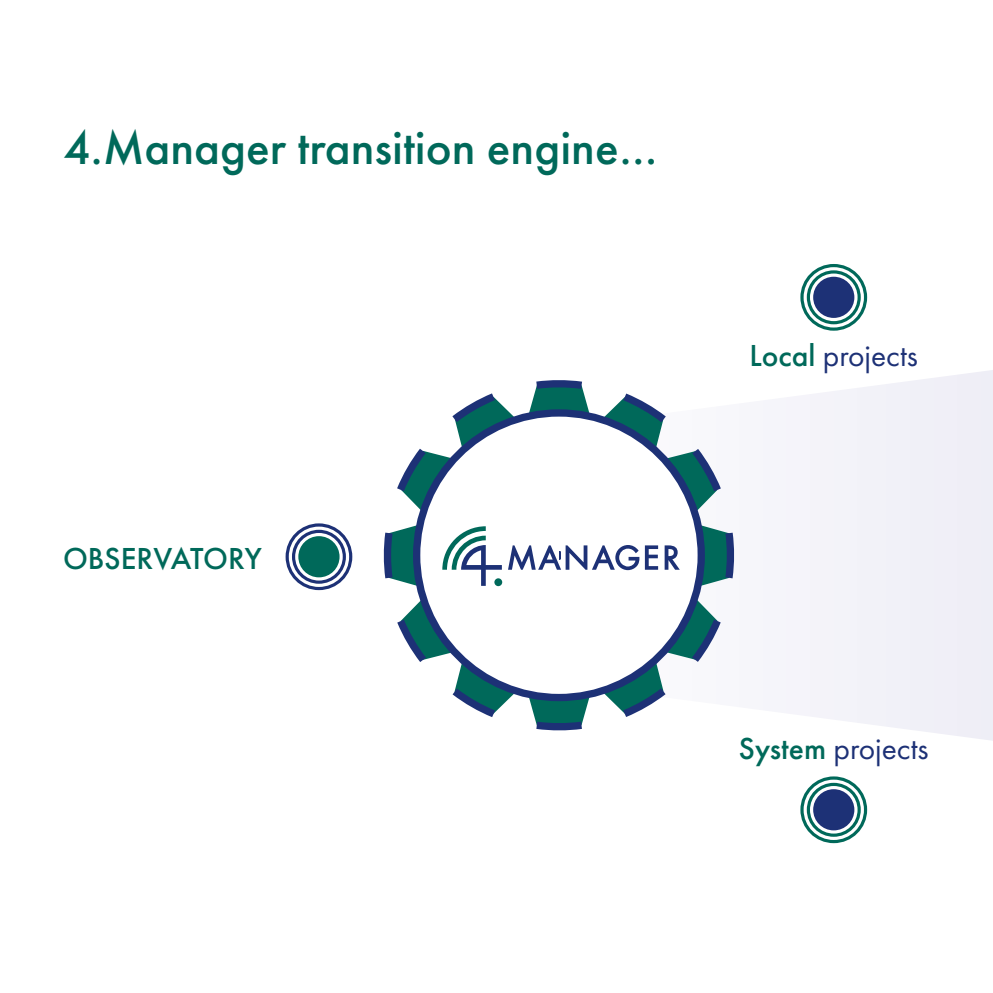
<style>
.page{position:relative;width:993px;height:993px;background:#fff}
.page>*{position:absolute;margin:0;border:0;box-sizing:border-box;transform-origin:0 0}
.t1{font:500 49px "Futura PT";color:#00695a}
.t2{font:31.5px "Futura PT";color:#1d3176}
.t3{font:500 31.5px "Futura PT";color:#00695a}
.s1{font-weight:500;color:#00695a}
</style>
<div class="page">
<svg style="left:515px;top:370px;width:477px;height:370px"></svg>
<svg style="left:800px;top:776px;width:66px;height:66px"></svg>
<svg style="left:285px;top:523px;width:67px;height:67px"></svg>
<svg style="left:800px;top:264px;width:66px;height:66px"></svg>
<div style="left:416px;top:413px;width:285px;height:284px;background:#fff;border-radius:50%"></div>
<svg style="left:397px;top:393px;width:118px;height:118px"></svg>
<svg style="left:528px;top:379px;width:61px;height:35px"></svg>
<svg style="left:602px;top:387px;width:124px;height:124px"></svg>
<svg style="left:383px;top:524px;width:352px;height:207px"></svg>
<h1 class="t1" style="left:63px;top:118px;width:596px">4.Manager transition engine…</h1>
<p class="t3" style="left:63px;top:539px;width:200px">OBSERVATORY</p>
<p class="t2" style="left:749px;top:337px;width:170px"><span class="s1">Local</span> projects</p>
<p class="t2" style="left:738px;top:729px;width:191px"><span class="s1">System</span> projects</p>
</div>
